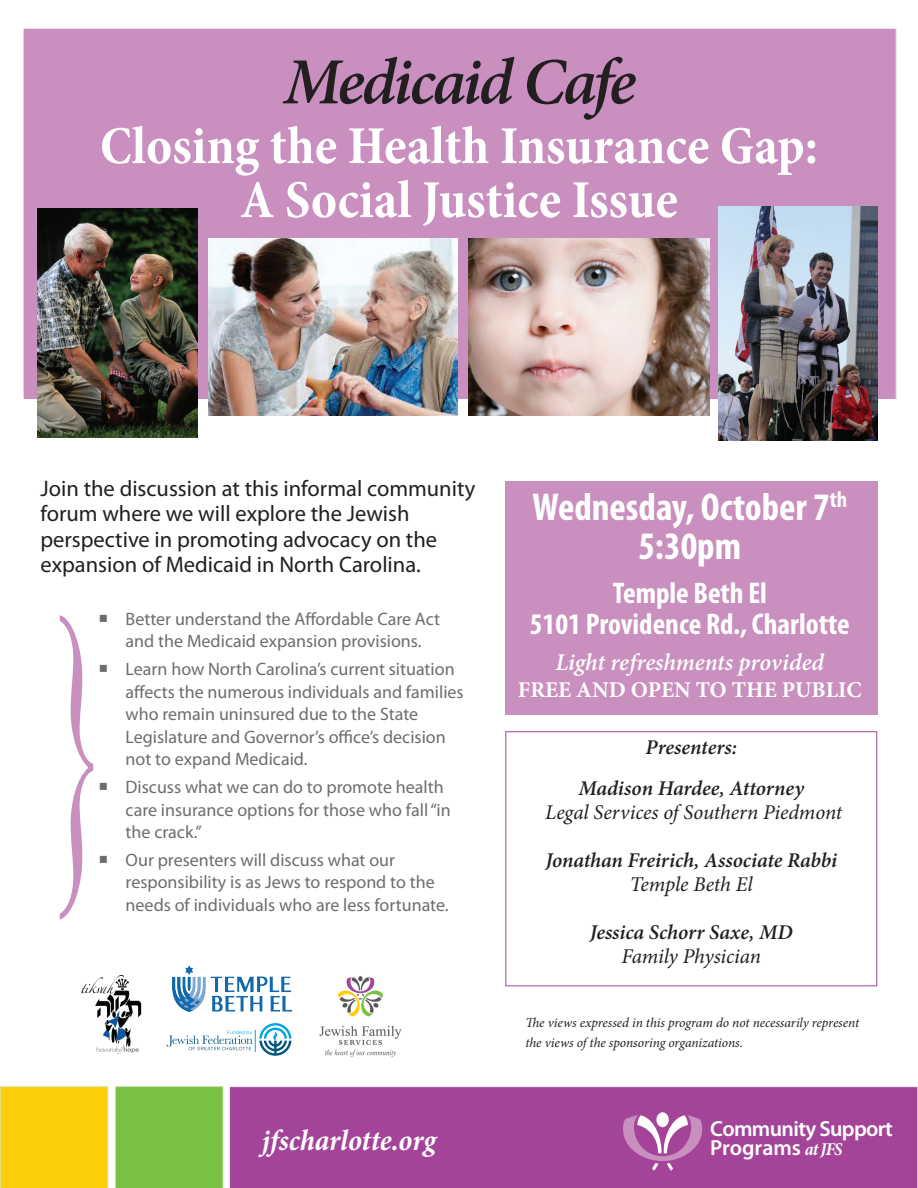
<style>
.page{position:relative;width:918px;height:1188px;background:#fff}
.page>*{position:absolute;margin:0;border:0;box-sizing:border-box;transform-origin:0 0}
.t1{font:italic 600 66px "Minion Pro";letter-spacing:-.045em;color:#231f20}
.t2{font:700 condensed 54px/54px "Minion Pro";color:#fff;text-align:center}
.t3{font:700 condensed 39px/39px "Myriad Pro";color:#fff;text-align:center}
.t4{font:700 condensed 30px/31.5px "Myriad Pro";color:#fff;text-align:center}
.t5{font:italic 700 condensed 30px "Minion Pro";letter-spacing:-.005em;color:#fff}
.t6{font:italic 600 24px "Minion Pro";letter-spacing:-.005em;color:#fff}
.t7{font:22.5px/25.5px "Myriad Pro";color:#231f20}
.t8{font:700 22.5px "Minion Pro";color:#fff}
.t9{font:600 21.9px/19px "Myriad Pro";letter-spacing:-.03em;color:#fff}
.t10{font:italic 600 21px/40.5px "Minion Pro";letter-spacing:-.005em;color:#231f20;text-align:center}
.t11{font:italic 21px "Minion Pro";letter-spacing:-.005em;color:#231f20}
.t12{font:18px/22.5px "Myriad Pro";color:#6c6d70}
.t13{font:italic 13.5px/19.5px "Minion Pro";letter-spacing:-.005em;color:#231f20}
.s1{font-family:"Minion Pro";font-weight:700;font-style:italic;font-stretch:condensed;font-size:18.15px}
</style>
<div class="page">
<svg style="left:60px;top:615px;width:33px;height:305px"></svg>
<div style="left:505px;top:481px;width:373px;height:233px;background:#c88fbf"></div>
<div style="left:23px;top:28px;width:873px;height:371px;background:#c88fbf"></div>
<img style="left:208px;top:238px;width:250px;height:177px">
<svg style="left:167px;top:1023px;width:124px;height:33px"></svg>
<img style="left:173px;top:966px;width:118px;height:45px">
<img style="left:81px;top:975px;width:61px;height:79px">
<div style="left:505px;top:731px;width:372px;height:255px;border:1px solid #a54499"></div>
<img style="left:38px;top:209px;width:159px;height:229px">
<img style="left:718px;top:207px;width:160px;height:233px">
<div style="left:115px;top:1086px;width:108px;height:102px;background:#79c143"></div>
<div style="left:0;top:1086px;width:108px;height:102px;background:#fccf0a"></div>
<div style="left:229px;top:1086px;width:689px;height:102px;background:#a44499"></div>
<svg style="left:656px;top:1112px;width:13px;height:15px"></svg>
<svg style="left:622px;top:1115px;width:81px;height:56px;background:#ba72b1"></svg>
<img style="left:319px;top:976px;width:83px;height:81px">
<img style="left:469px;top:238px;width:241px;height:177px">
<h1 class="t1" style="left:283px;top:36px;width:354px">Medicaid Cafe</h1>
<h2 class="t2" style="left:100px;top:119px;width:719px">Closing the Health Insurance Gap:<br>A Social Justice Issue</h2>
<p class="t7" style="left:40px;top:475px;width:436px">Join the discussion at this informal community forum where we will explore the Jewish perspective in promoting advocacy on the expansion of Medicaid in North Carolina.</p>
<h3 class="t3" style="left:532px;top:486px;width:316px">Wednesday, October 7<sup>th<br></sup>5:30pm</h3>
<h3 class="t4" style="left:530px;top:576px;width:322px">Temple Beth El<br>5101 Providence Rd., Charlotte</h3>
<h3 class="t6" style="left:555px;top:646px;width:270px">Light refreshments provided</h3>
<p class="t8" style="left:518px;top:674px;width:345px">FREE AND OPEN TO THE PUBLIC</p>
<p class="t12" style="left:99px;top:607px;width:343px;text-align:center">○ Better understand the Affordable Care Act and the Medicaid expansion provisions.</p>
<p class="t12" style="left:126px;top:658px;width:340px;text-indent:-27px">○ Learn how North Carolina’s current situation affects the numerous individuals and families who remain uninsured due to the State Legislature and Governor’s office’s decision not to expand Medicaid.</p>
<p class="t12" style="left:126px;top:776px;width:327px;text-indent:-27px">○ Discuss what we can do to promote health care insurance options for those who fall “in the crack.”</p>
<p class="t12" style="left:126px;top:848px;width:325px;text-indent:-27px">○ Our presenters will discuss what our responsibility is as Jews to respond to the needs of individuals who are less fortunate.</p>
<p class="t10" style="left:579px;top:727px;width:227px">Presenters:<br>Madison Hardee, Attorney</p>
<p class="t11" style="left:545px;top:798px;width:298px">Legal Services of Southern Piedmont</p>
<p class="t10" style="left:545px;top:839px;width:293px">Jonathan Freirich, Associate Rabbi</p>
<p class="t11" style="left:630px;top:870px;width:124px">Temple Beth El</p>
<p class="t10" style="left:590px;top:911px;width:205px">Jessica Schorr Saxe, MD</p>
<p class="t11" style="left:622px;top:942px;width:141px">Family Physician</p>
<h3 class="t5" style="left:262px;top:1120px;width:176px">jfscharlotte.org</h3>
<p class="t13" style="left:525px;top:1013px;width:335px">The views expressed in this program do not necessarily represent the views of the sponsoring organizations.</p>
<p class="t9" style="left:710px;top:1119px;width:184px">Community Support<br>Programs <span class="s1">at JFS</span></p>
</div>
